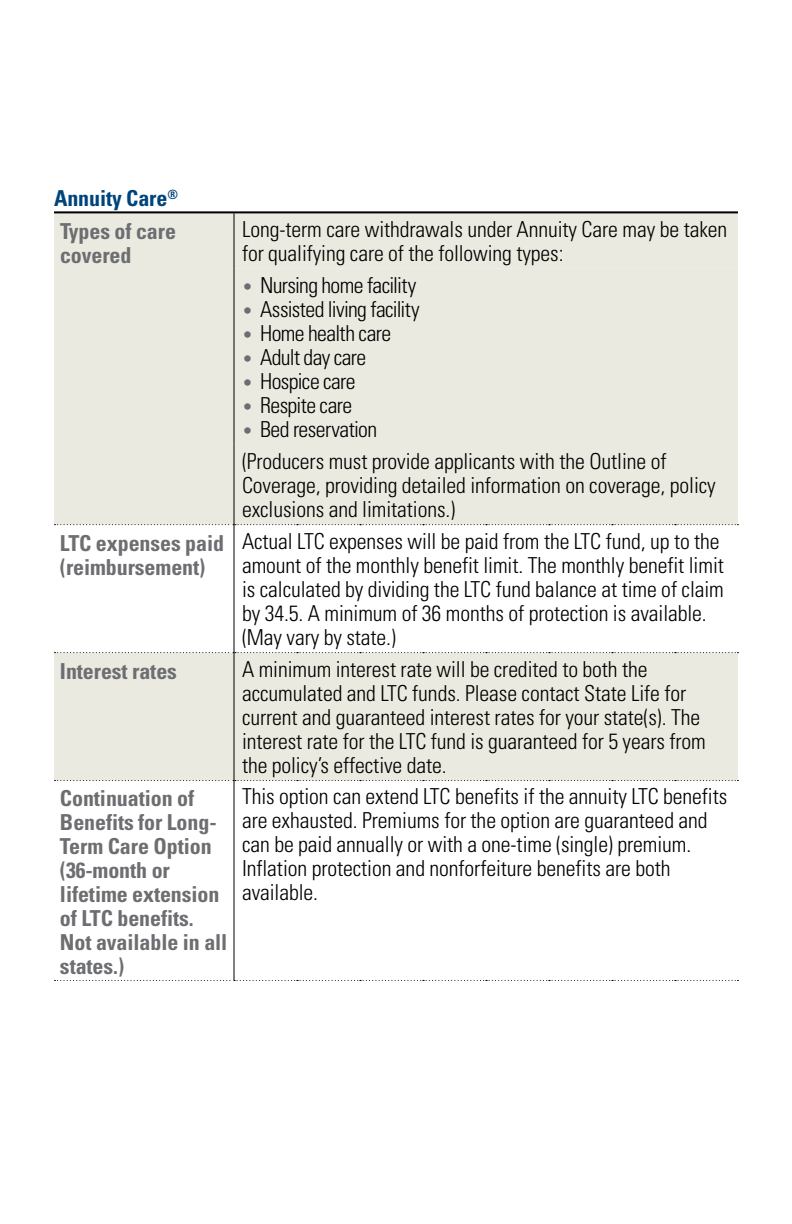
<style>
.page{position:relative;width:792px;height:1224px;background:#fff}
.page>*{position:absolute;margin:0;border:0;box-sizing:border-box;transform-origin:0 0}
.t1{font:300 condensed 22px/24px "Univers LT Std";letter-spacing:-.005em;color:#000}
.t2{font:700 condensed 22px/24px "Univers LT Std";letter-spacing:-.005em;color:#6d6e71}
.t3{font:300 condensed 22px "Univers LT Std";letter-spacing:-.025em;color:#000}
.t4{font:700 condensed 22px/32.4px "Univers LT Std";letter-spacing:-.005em;color:#00447c}
.t5{font:300 condensed 22px "Univers LT Std";letter-spacing:-.03em;color:#000}
.s1{color:#6d6e71}
.s2{font-size:18px;color:#6d6e71}
</style>
<div class="page">
<svg style="left:54px;top:213px;width:180px;height:567px;fill:#ebeae0"></svg>
<svg style="left:235px;top:213px;width:503px;height:567px;fill:#ebeae0"></svg>
<div style="left:234px;top:269px;width:504px;height:176px;background:#ebeae0"></div>
<hr style="left:54px;top:211px;width:180px;height:2px;background:#000">
<hr style="left:234px;top:211px;width:63px;height:2px;background:#000">
<hr style="left:297px;top:211px;width:63px;height:2px;background:#000">
<hr style="left:360px;top:211px;width:63px;height:2px;background:#000">
<hr style="left:423px;top:211px;width:63px;height:2px;background:#000">
<hr style="left:486px;top:211px;width:63px;height:2px;background:#000">
<hr style="left:549px;top:211px;width:63px;height:2px;background:#000">
<hr style="left:612px;top:211px;width:63px;height:2px;background:#000">
<hr style="left:675px;top:211px;width:63px;height:2px;background:#000">
<svg style="left:54px;top:524px;width:685px;height:1px"></svg>
<svg style="left:54px;top:652px;width:685px;height:1px"></svg>
<svg style="left:54px;top:780px;width:685px;height:1px"></svg>
<hr style="left:234px;top:213px;width:1px;height:56px;background:#000">
<hr style="left:234px;top:269px;width:1px;height:176px;background:#000">
<hr style="left:234px;top:445px;width:1px;height:80px;background:#000">
<hr style="left:234px;top:525px;width:1px;height:128px;background:#000">
<hr style="left:234px;top:653px;width:1px;height:128px;background:#000">
<hr style="left:234px;top:781px;width:1px;height:199px;background:#000">
<svg style="left:54px;top:980px;width:685px;height:1px"></svg>
<p class="t4" style="left:54px;top:182px;width:126px">Annuity Care<sup>®<br></sup><span class="s1">Types of care</span></p>
<p class="t2" style="left:60px;top:243px;width:73px">covered</p>
<p class="t1" style="left:242px;top:217px;width:487px">Long-term care withdrawals under Annuity Care may be taken for qualifying care of the following types:</p>
<p class="t5" style="left:242px;top:272px;width:176px"><span class="s2">•</span> Nursing home facility</p>
<p class="t3" style="left:242px;top:296px;width:179px"><span class="s2">•</span> Assisted living facility</p>
<p class="t3" style="left:242px;top:320px;width:151px"><span class="s2">•</span> Home health care</p>
<p class="t3" style="left:242px;top:344px;width:126px"><span class="s2">•</span> Adult day care</p>
<p class="t3" style="left:242px;top:368px;width:115px"><span class="s2">•</span> Hospice care</p>
<p class="t3" style="left:242px;top:392px;width:112px"><span class="s2">•</span> Respite care</p>
<p class="t1" style="left:242px;top:413px;width:426px;line-height:32px"><span class="s2">•</span> Bed reservation<br>(Producers must provide applicants with the Outline of</p>
<p class="t1" style="left:242px;top:473px;width:475px">Coverage, providing detailed information on coverage, policy exclusions and limitations.)</p>
<p class="t2" style="left:60px;top:531px;width:166px">LTC expenses paid (reimbursement)</p>
<p class="t1" style="left:242px;top:529px;width:483px">Actual LTC expenses will be paid from the LTC fund, up to the amount of the monthly benefit limit. The monthly benefit limit is calculated by dividing the LTC fund balance at time of claim by 34.5. A minimum of 36 months of protection is available. (May vary by state.)</p>
<p class="t2" style="left:60px;top:659px;width:118px">Interest rates</p>
<p class="t1" style="left:242px;top:657px;width:465px">A minimum interest rate will be credited to both the accumulated and LTC funds. Please contact State Life for current and guaranteed interest rates for your state(s). The interest rate for the LTC fund is guaranteed for 5 years from the policy’s effective date.</p>
<p class="t2" style="left:60px;top:787px;width:169px">Continuation of<br>Benefits for Long-<br>Term Care Option (36-month or lifetime extension of LTC benefits.<br>Not available in all states.)</p>
<p class="t1" style="left:242px;top:785px;width:487px">This option can extend LTC benefits if the annuity LTC benefits are exhausted. Premiums for the option are guaranteed and can be paid annually or with a one-time (single) premium.<br>Inflation protection and nonforfeiture benefits are both available.</p>
</div>
